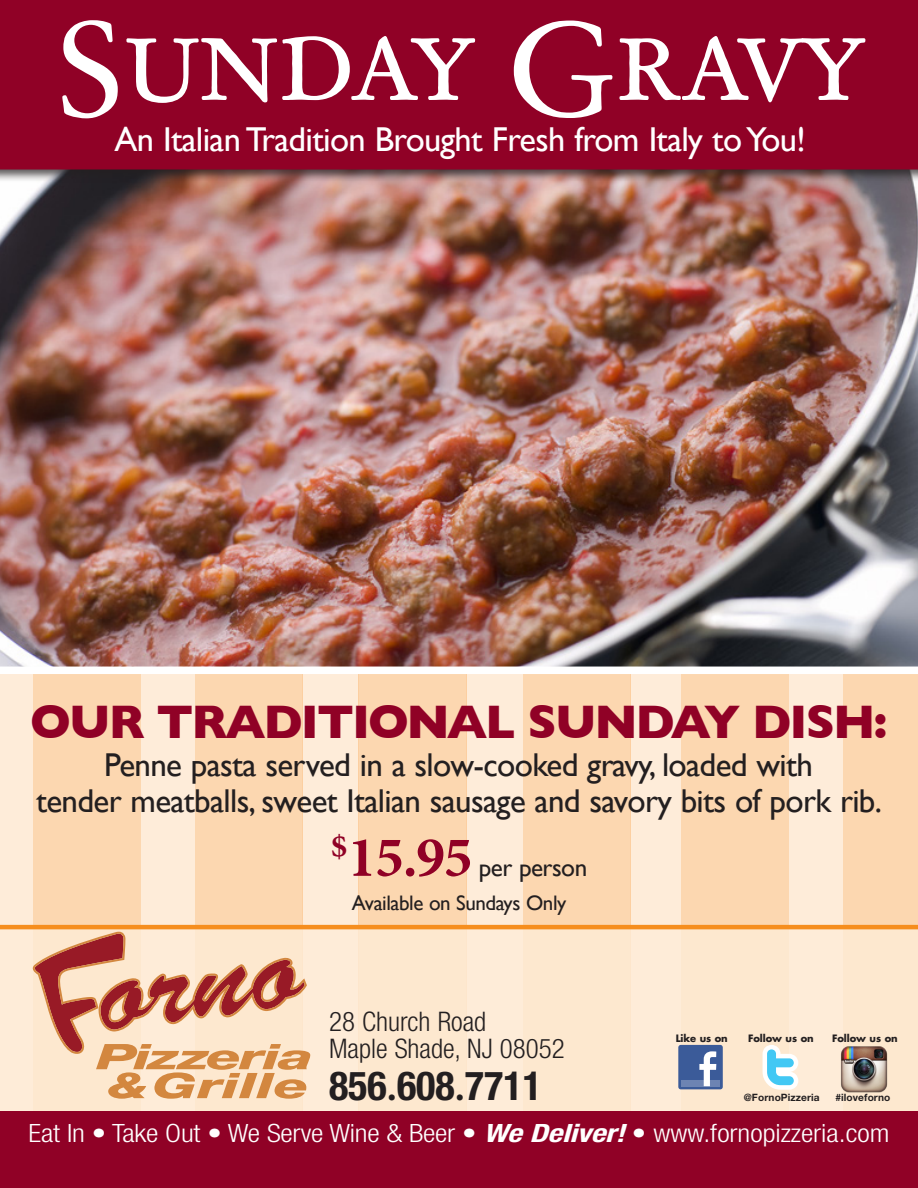
<style>
.page{position:relative;width:918px;height:1188px;background:#fff}
.page>*{position:absolute;margin:0;border:0;box-sizing:border-box;transform-origin:0 0}
.heads{font:115.5px "Garamond No 2 DCD";letter-spacing:-.02em;color:#fff}
.text{font:700 57.45px "Minion Pro";color:#900126}
.text-2{font:700 48px "Gill Sans";letter-spacing:-.04em;color:#900126}
.t1{font:700 condensed 40.05px "Helvetica Neue";color:#231f20}
.text-3{font:34.5px "Gill Sans";letter-spacing:-.02em;color:#fff}
.text-4{font:33px/36px "Gill Sans";letter-spacing:-.02em;color:#231f20;text-align:center}
.t2{font:300 condensed 27px/27px "Helvetica Neue";color:#231f20}
.t3{font:300 condensed 25.2px "Helvetica Neue";letter-spacing:-.005em;color:#fff;scale:1.14 1}
.text-5{font:25.2px "Gill Sans";letter-spacing:-.02em;color:#231f20}
.text-6{font:21px "Gill Sans";letter-spacing:-.02em;color:#231f20}
.heads-2{font:700 10.05px "Helvetica Neue";letter-spacing:.01em;color:#231f20}
.heads-3{font:700 9.9px "Futura";letter-spacing:-.01em;color:#231f20}
.s1{font-family:"Minion Pro";font-stretch:normal}
.s2{font-weight:700;font-style:italic}
</style>
<div class="page">
<div style="left:0;top:663px;width:33px;height:522px;background:#feecd9"></div>
<div style="left:789px;top:663px;width:54px;height:522px;background:#feecd9"></div>
<div style="left:141px;top:663px;width:54px;height:522px;background:#feecd9"></div>
<div style="left:303px;top:663px;width:56px;height:525px;background:#feecd9"></div>
<div style="left:466px;top:663px;width:57px;height:525px;background:#feecd9"></div>
<div style="left:630px;top:663px;width:51px;height:522px;background:#feecd9"></div>
<div style="left:33px;top:663px;width:108px;height:522px;background:#fcd7b0"></div>
<div style="left:843px;top:663px;width:75px;height:522px;background:#fcd7b0"></div>
<div style="left:195px;top:663px;width:108px;height:522px;background:#fcd7b0"></div>
<div style="left:359px;top:663px;width:108px;height:522px;background:#fcd7b0"></div>
<div style="left:523px;top:663px;width:108px;height:522px;background:#fcd7b0"></div>
<div style="left:681px;top:663px;width:108px;height:522px;background:#fcd7b0"></div>
<div style="left:0;top:927px;width:918px;height:189px;background:#fde8cf"></div>
<img style="left:0;top:182px;width:918px;height:485px">
<div style="left:0;top:0;width:918px;height:182px;background:#231f20;opacity:.75"></div>
<div style="left:0;top:0;width:918px;height:169px;background:#900126"></div>
<div style="left:0;top:667px;width:918px;height:7px;background:#fff"></div>
<hr style="left:0;top:925px;width:918px;height:4px;background:#f68e1e">
<svg style="left:33px;top:932px;width:277px;height:167px"></svg>
<div style="left:0;top:1112px;width:918px;height:76px;background:#900126"></div>
<div style="left:678px;top:1045px;width:45px;height:44px;background:#3b5b99;border-radius:3px"></div>
<div style="left:681px;top:1080px;width:39px;height:6px;background:#6d84b3"></div>
<svg style="left:699px;top:1051px;width:17px;height:35px"></svg>
<svg style="left:763px;top:1045px;width:35px;height:45px"></svg>
<img style="left:841px;top:1046px;width:47px;height:47px">
<p class="heads" style="left:55px;top:-10px;width:812px">Sunday Gravy</p>
<p class="text-3" style="left:114px;top:119px;width:693px">An Italian Tradition Brought Fresh from Italy to You!</p>
<p class="text-2" style="left:30px;top:683px;width:859px">OUR TRADITIONAL SUNDAY DISH:</p>
<p class="text-4" style="left:36px;top:747px;width:847px">Penne pasta served in a slow-cooked gravy, loaded with<br>tender meatballs, sweet Italian sausage and savory bits of pork rib.</p>
<p class="text" style="left:331px;top:817px;width:143px"><sup>$</sup>15.95</p>
<p class="text-5" style="left:479px;top:852px;width:110px">per person</p>
<p class="text-6" style="left:352px;top:891px;width:216px">Available on Sundays Only</p>
<p class="t2" style="left:329px;top:1008px;width:237px">28 Church Road<br>Maple Shade, NJ 08052</p>
<p class="t1" style="left:329px;top:1062px;width:214px">856<span class="s1">.</span>608<span class="s1">.</span>7711</p>
<p class="t3" style="left:29px;top:1119px;width:757px">Eat In • Take Out • We Serve Wine &amp; Beer • <span class="s2">We Deliver!</span> • www.fornopizzeria.com</p>
<p class="heads-3" style="left:676px;top:1031px;width:54px">Like us on</p>
<p class="heads-3" style="left:748px;top:1031px;width:67px">Follow us on</p>
<p class="heads-3" style="left:832px;top:1031px;width:67px">Follow us on</p>
<p class="heads-2" style="left:744px;top:1091px;width:77px">@FornoPizzeria</p>
<p class="heads-2" style="left:835px;top:1091px;width:56px">#iloveforno</p>
</div>
